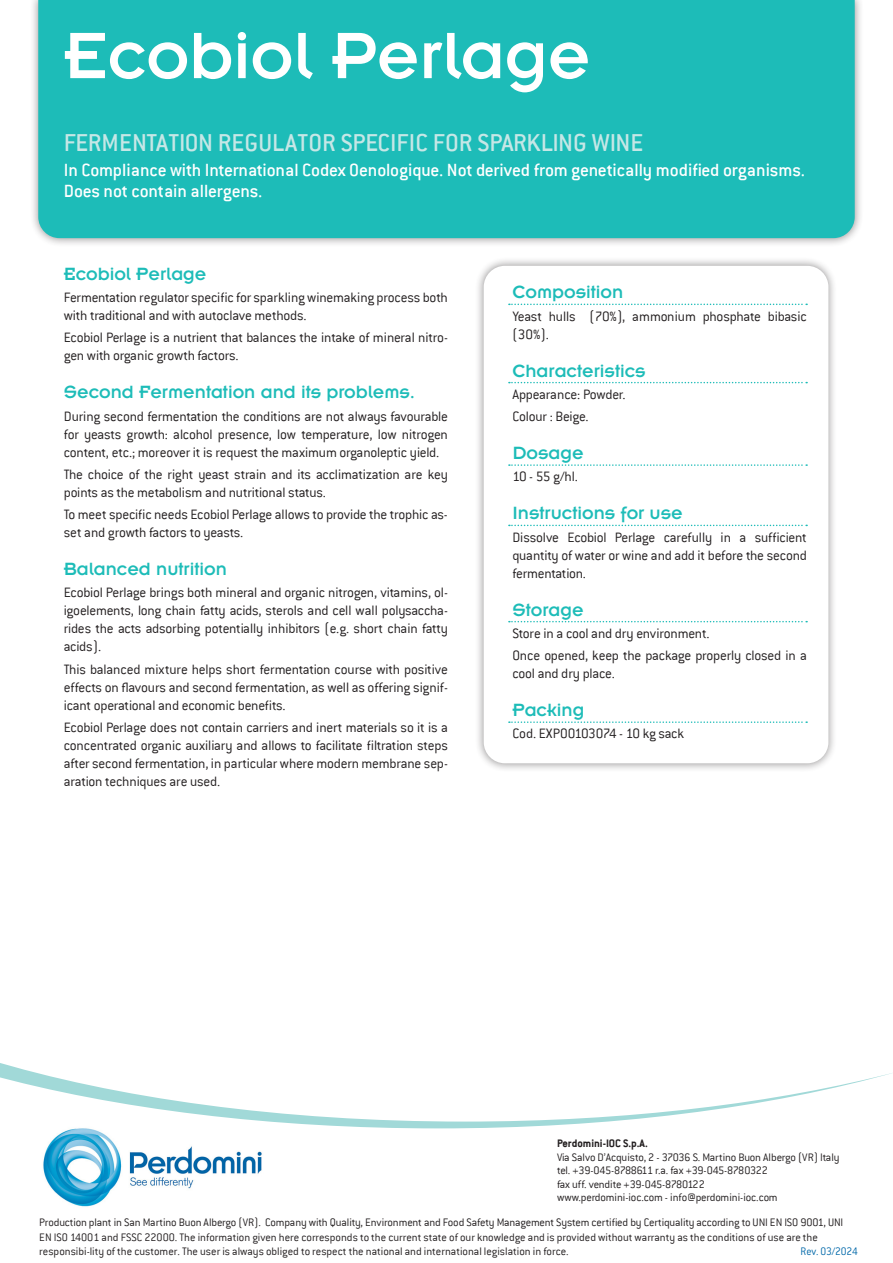
<style>
.page{position:relative;width:893px;height:1263px;background:#fff}
.page>*{position:absolute;margin:0;border:0;box-sizing:border-box;transform-origin:0 0}
.t1{font:72px "Insignia";color:#fff}
.t2{font:500 27px "Conduit ITC";color:#c6e7e6}
.t3{font:19.5px "Insignia A";color:#1dbcb8}
.t4{font:500 19.5px/21px "Conduit ITC";color:#fff}
.t5{font:300 15px/18px "Conduit ITC";letter-spacing:-.015em;color:#231f20}
.pié_pagina{font:300 12px/14.4px "Conduit ITC";color:#231f20}
.pié_pagina-2{font:300 12px "Conduit ITC";letter-spacing:-.035em;color:#231f20}
.pié_pagina-3{font:300 12px "Conduit ITC";letter-spacing:-.02em;color:#231f20}
.pié_pagina-4{font:700 12px "Conduit ITC";color:#231f20}
.t6{font:12px "Conduit ITC Light";letter-spacing:-.01em;color:#0068a9;scale:.95 1}
</style>
<div class="page">
<div style="left:29px;top:0;width:835px;height:248px;background:#231f20;opacity:.5"></div>
<div style="left:38px;top:0;width:817px;height:238px;background:#1dbcb8"></div>
<div style="left:475px;top:257px;width:363px;height:515px;background:#231f20;opacity:.5"></div>
<div style="left:484px;top:266px;width:344px;height:497px;background:#fff;border-radius:21px"></div>
<svg style="left:509px;top:304px;width:298px;height:1px"></svg>
<svg style="left:509px;top:382px;width:298px;height:1px"></svg>
<svg style="left:509px;top:464px;width:298px;height:2px"></svg>
<svg style="left:509px;top:525px;width:298px;height:1px"></svg>
<svg style="left:509px;top:621px;width:298px;height:1px"></svg>
<svg style="left:509px;top:721px;width:298px;height:2px"></svg>
<svg style="left:0;top:1063px;width:892px;height:65px"></svg>
<img style="left:39px;top:1124px;width:225px;height:83px">
<p class="t1" style="left:64px;top:19px;width:528px">Ecobiol Perlage</p>
<p class="t2" style="left:64px;top:127px;width:581px">FERMENTATION REGULATOR SPECIFIC FOR SPARKLING WINE</p>
<p class="t4" style="left:64px;top:159px;width:743px">In Compliance with International Codex Oenologique. Not derived from genetically modified organisms.<br>Does not contain allergens.</p>
<p class="t3" style="left:64px;top:264px;width:144px">Ecobiol Perlage</p>
<p class="t5" style="left:64px;top:288px;width:386px">Fermentation regulator specific for sparkling winemaking process both with traditional and with autoclave methods.</p>
<p class="t5" style="left:64px;top:329px;width:386px">Ecobiol Perlage is a nutrient that balances the intake of mineral nitro&shy;gen with organic growth factors.</p>
<p class="t3" style="left:64px;top:382px;width:353px">Second Fermentation and its problems.</p>
<p class="t5" style="left:64px;top:407px;width:386px;text-align:justify">During second fermentation the conditions are not always favourable for yeasts growth: alcohol presence, low temperature, low nitrogen content, etc.; moreover it is request the maximum organoleptic yield.</p>
<p class="t5" style="left:64px;top:465px;width:386px">The choice of the right yeast strain and its acclimatization are key points as the metabolism and nutritional status.</p>
<p class="t5" style="left:64px;top:505px;width:386px">To meet specific needs Ecobiol Perlage allows to provide the trophic as&shy;set and growth factors to yeasts.</p>
<p class="t3" style="left:64px;top:559px;width:165px">Balanced nutrition</p>
<p class="t5" style="left:64px;top:584px;width:386px;text-align:justify">Ecobiol Perlage brings both mineral and organic nitrogen, vitamins, ol&shy;igoelements, long chain fatty acids, sterols and cell wall polysaccha&shy;rides the acts adsorbing potentially inhibitors (e.g. short chain fatty acids).</p>
<p class="t5" style="left:64px;top:660px;width:386px;text-align:justify">This balanced mixture helps short fermentation course with positive effects on flavours and second fermentation, as well as offering signif&shy;icant operational and economic benefits.</p>
<p class="t5" style="left:64px;top:718px;width:386px;text-align:justify">Ecobiol Perlage does not contain carriers and inert materials so it is a concentrated organic auxiliary and allows to facilitate filtration steps after second fermentation, in particular where modern membrane sep&shy;aration techniques are used.</p>
<p class="t3" style="left:512px;top:282px;width:112px">Composition</p>
<p class="t5" style="left:512px;top:307px;width:296px">Yeast hulls (70%), ammonium phosphate bibasic (30%).</p>
<p class="t3" style="left:512px;top:360px;width:135px">Characteristics</p>
<p class="t5" style="left:512px;top:385px;width:115px">Appearance: Powder.</p>
<p class="t5" style="left:512px;top:407px;width:78px">Colour : Beige.</p>
<p class="t3" style="left:512px;top:443px;width:73px">Dosage</p>
<p class="t5" style="left:512px;top:468px;width:67px">10 - 55 g/hl.</p>
<p class="t3" style="left:512px;top:503px;width:172px">Instructions for use</p>
<p class="t5" style="left:512px;top:528px;width:296px;text-align:justify">Dissolve Ecobiol Perlage carefully in a sufficient quantity of water or wine and add it before the second fermentation.</p>
<p class="t3" style="left:512px;top:599px;width:73px">Storage</p>
<p class="t5" style="left:512px;top:624px;width:199px">Store in a cool and dry environment.</p>
<p class="t5" style="left:512px;top:646px;width:296px">Once opened, keep the package properly closed in a cool and dry place.</p>
<p class="t3" style="left:512px;top:700px;width:73px">Packing</p>
<p class="t5" style="left:512px;top:725px;width:173px">Cod. EXP00103074 - 10 kg sack</p>
<p class="pié_pagina-4" style="left:557px;top:1136px;width:93px">Perdomini-IOC S.p.A.</p>
<p class="pié_pagina" style="left:557px;top:1150px;width:284px">Via Salvo D’Acquisto, 2 - 37036 S. Martino Buon Albergo (VR) Italy</p>
<p class="pié_pagina-2" style="left:557px;top:1164px;width:212px">tel. +39-045-8788611 r.a. fax +39-045-8780322</p>
<p class="pié_pagina-3" style="left:557px;top:1177px;width:149px">fax uff. vendite +39-045-8780122</p>
<p class="pié_pagina" style="left:557px;top:1190px;width:222px">www.perdomini-ioc.com - info@perdomini-ioc.com</p>
<p class="pié_pagina" style="left:39px;top:1215px;width:805px">Production plant in San Martino Buon Albergo (VR). Company with Quality, Environment and Food Safety Management System certified by Certiquality according to UNI EN ISO 9001, UNI<br>EN ISO 14001 and FSSC 22000. The information given here corresponds to the current state of our knowledge and is provided without warranty as the conditions of use are the responsibi-lity of the customer. The user is always obliged to respect the national and international legislation in force.</p>
<p class="t6" style="left:801px;top:1244px;width:62px">Rev. 03/2024</p>
</div>
